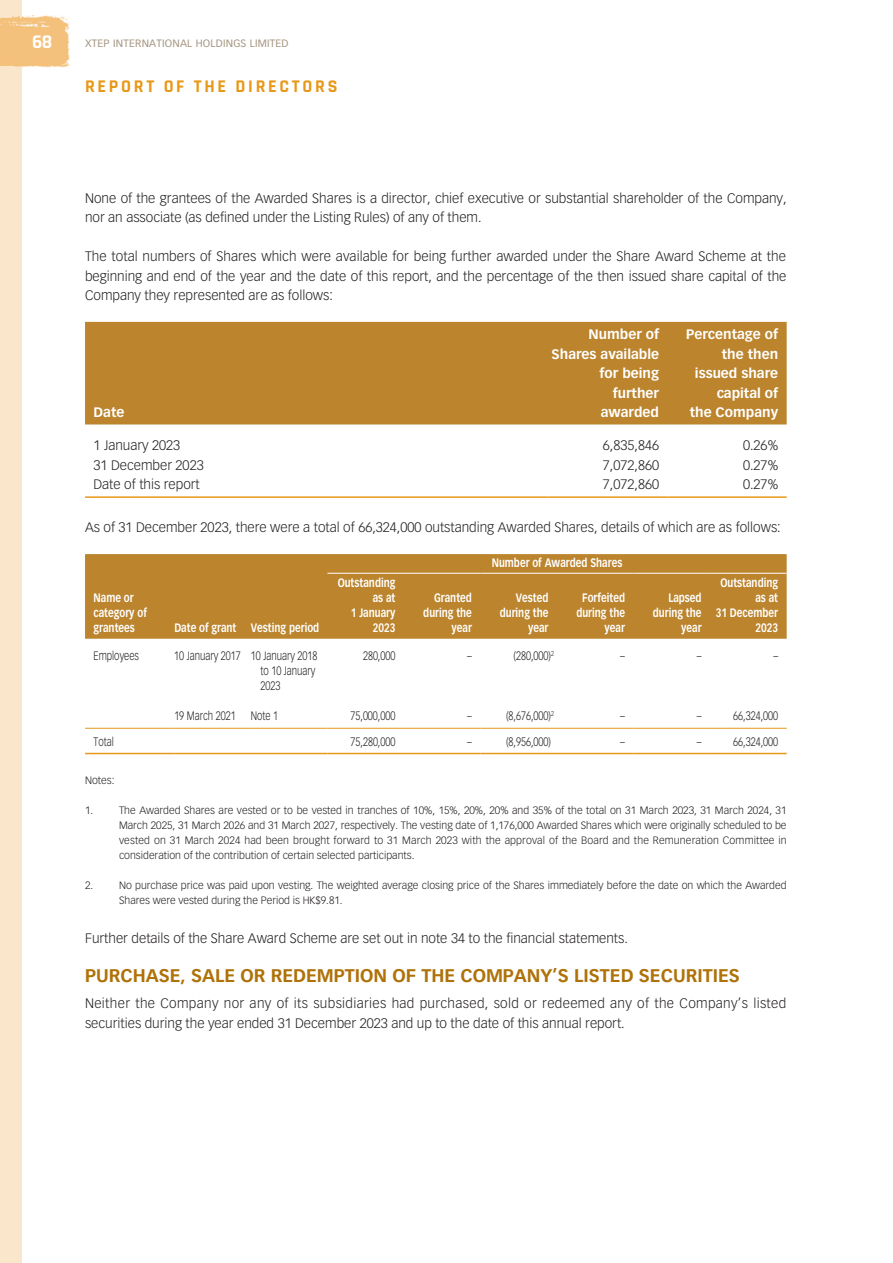
<style>
.page{position:relative;width:893px;height:1263px;background:#fff}
.page>*{position:absolute;margin:0;border:0;box-sizing:border-box;transform-origin:0 0}
.t1{font:700 19.5px "Rajdhani";color:#fff}
._01_H1{font:700 18px "Vectora LT Std";color:#ae7209}
.t2{font:700 18px "Rajdhani";letter-spacing:.15em;color:#e89818}
._00_txt{font:300 13.5px/19.5px "Vectora LT Std";color:#231f20}
._00_txt-2{font:300 13.5px/19.5px "Vectora LT Std";letter-spacing:.025em;color:#231f20}
._50_Table_txt{font:700 13.5px "Vectora LT Std";color:#fff}
._50_Table_txt-2{font:300 13.5px "Vectora LT Std";color:#231f20}
._50_Table_txt-3{font:700 12px/15px "Vectora LT Std";color:#fff;scale:.8 1}
._50_Table_txt-4{font:300 12px "Vectora LT Std";color:#231f20;scale:.8 1}
._06_Notes{font:300 10.5px/15px "Vectora LT Std";color:#231f20;text-align:justify}
.t3{font:10.5px "Vectora LT Std";letter-spacing:.02em;color:#a59681}
</style>
<div class="page">
<div style="left:0;top:0;width:22px;height:1263px;background:#fae6ca"></div>
<img style="left:0;top:15px;width:70px;height:52px">
<div style="left:85px;top:322px;width:702px;height:102px;background:#bb842d"></div>
<hr style="left:85px;top:496px;width:464px;height:2px;background:#e89818">
<hr style="left:549px;top:496px;width:119px;height:2px;background:#e89818">
<hr style="left:668px;top:496px;width:119px;height:2px;background:#e89818">
<div style="left:85px;top:554px;width:702px;height:85px;background:#bb842d"></div>
<hr style="left:327px;top:573px;width:77px;height:1px;background:#fff">
<hr style="left:404px;top:573px;width:76px;height:1px;background:#fff">
<hr style="left:480px;top:573px;width:77px;height:1px;background:#fff">
<hr style="left:557px;top:573px;width:77px;height:1px;background:#fff">
<hr style="left:634px;top:573px;width:76px;height:1px;background:#fff">
<hr style="left:710px;top:573px;width:77px;height:1px;background:#fff">
<hr style="left:85px;top:728px;width:89px;height:1px;background:#e89818">
<hr style="left:174px;top:728px;width:77px;height:1px;background:#e89818">
<hr style="left:251px;top:728px;width:76px;height:1px;background:#e89818">
<hr style="left:327px;top:728px;width:77px;height:1px;background:#e89818">
<hr style="left:404px;top:728px;width:76px;height:1px;background:#e89818">
<hr style="left:480px;top:728px;width:77px;height:1px;background:#e89818">
<hr style="left:557px;top:728px;width:77px;height:1px;background:#e89818">
<hr style="left:634px;top:728px;width:76px;height:1px;background:#e89818">
<hr style="left:710px;top:728px;width:77px;height:1px;background:#e89818">
<hr style="left:85px;top:753px;width:89px;height:1px;background:#e89818">
<hr style="left:174px;top:753px;width:77px;height:1px;background:#e89818">
<hr style="left:251px;top:753px;width:76px;height:1px;background:#e89818">
<hr style="left:327px;top:753px;width:77px;height:1px;background:#e89818">
<hr style="left:404px;top:753px;width:76px;height:1px;background:#e89818">
<hr style="left:480px;top:753px;width:77px;height:1px;background:#e89818">
<hr style="left:557px;top:753px;width:77px;height:1px;background:#e89818">
<hr style="left:634px;top:753px;width:76px;height:1px;background:#e89818">
<hr style="left:710px;top:753px;width:77px;height:1px;background:#e89818">
<h1 class="t1" style="left:32px;top:30px;width:22px">68</h1>
<p class="t3" style="left:85px;top:37px;width:205px">XTEP INTERNATIONAL HOLDINGS LIMITED</p>
<h2 class="t2" style="left:85px;top:76px;width:254px">REPORT OF THE DIRECTORS</h2>
<p class="_00_txt" style="left:85px;top:188px;width:703px">None of the grantees of the Awarded Shares is a director, chief executive or substantial shareholder of the Company, nor an associate (as defined under the Listing Rules) of any of them.</p>
<p class="_00_txt" style="left:85px;top:247px;width:703px;text-align:justify">The total numbers of Shares which were available for being further awarded under the Share Award Scheme at the beginning and end of the year and the date of this report, and the percentage of the then issued share capital of the Company they represented are as follows:</p>
<p class="_50_Table_txt" style="left:94px;top:404px;width:32px">Date</p>
<p class="_50_Table_txt" style="left:589px;top:326px;width:72px">Number of</p>
<p class="_50_Table_txt" style="left:552px;top:346px;width:109px">Shares available</p>
<p class="_50_Table_txt" style="left:600px;top:365px;width:61px">for being</p>
<p class="_50_Table_txt" style="left:613px;top:385px;width:48px">further</p>
<p class="_50_Table_txt" style="left:601px;top:404px;width:60px">awarded</p>
<p class="_50_Table_txt" style="left:686px;top:326px;width:93px">Percentage of</p>
<p class="_50_Table_txt" style="left:722px;top:346px;width:58px">the then</p>
<p class="_50_Table_txt" style="left:695px;top:365px;width:85px">issued share</p>
<p class="_50_Table_txt" style="left:717px;top:385px;width:63px">capital of</p>
<p class="_50_Table_txt" style="left:690px;top:404px;width:90px">the Company</p>
<p class="_50_Table_txt-2" style="left:94px;top:437px;width:88px">1 January 2023</p>
<p class="_50_Table_txt-2" style="left:603px;top:437px;width:58px">6,835,846</p>
<p class="_50_Table_txt-2" style="left:743px;top:437px;width:37px">0.26%</p>
<p class="_50_Table_txt-2" style="left:94px;top:457px;width:112px">31 December 2023</p>
<p class="_50_Table_txt-2" style="left:603px;top:457px;width:58px">7,072,860</p>
<p class="_50_Table_txt-2" style="left:743px;top:457px;width:37px">0.27%</p>
<p class="_50_Table_txt-2" style="left:94px;top:476px;width:108px">Date of this report</p>
<p class="_50_Table_txt-2" style="left:603px;top:476px;width:58px">7,072,860</p>
<p class="_50_Table_txt-2" style="left:743px;top:476px;width:37px">0.27%</p>
<p class="_00_txt" style="left:85px;top:518px;width:697px">As of 31 December 2023, there were a total of 66,324,000 outstanding Awarded Shares, details of which are as follows:</p>
<p class="_50_Table_txt-3" style="left:492px;top:555px;width:165px">Number of Awarded Shares</p>
<p class="_50_Table_txt-3" style="left:94px;top:590px;width:68px">Name or category of grantees</p>
<p class="_50_Table_txt-3" style="left:338px;top:575px;width:74px">Outstanding</p>
<p class="_50_Table_txt-3" style="left:373px;top:590px;width:30px">as at</p>
<p class="_50_Table_txt-3" style="left:351px;top:605px;width:57px">1 January</p>
<p class="_50_Table_txt-3" style="left:373px;top:620px;width:30px">2023</p>
<p class="_50_Table_txt-3" style="left:720px;top:575px;width:74px">Outstanding</p>
<p class="_50_Table_txt-3" style="left:755px;top:590px;width:30px">as at</p>
<p class="_50_Table_txt-3" style="left:716px;top:605px;width:79px">31 December</p>
<p class="_50_Table_txt-3" style="left:755px;top:620px;width:30px">2023</p>
<p class="_50_Table_txt-3" style="left:582px;top:590px;width:55px">Forfeited</p>
<p class="_50_Table_txt-3" style="left:576px;top:605px;width:62px">during the</p>
<p class="_50_Table_txt-3" style="left:605px;top:620px;width:27px">year</p>
<p class="_50_Table_txt-3" style="left:434px;top:590px;width:49px">Granted</p>
<p class="_50_Table_txt-3" style="left:423px;top:605px;width:62px">during the</p>
<p class="_50_Table_txt-3" style="left:452px;top:620px;width:27px">year</p>
<p class="_50_Table_txt-3" style="left:516px;top:590px;width:42px">Vested</p>
<p class="_50_Table_txt-3" style="left:500px;top:605px;width:62px">during the</p>
<p class="_50_Table_txt-3" style="left:528px;top:620px;width:27px">year</p>
<p class="_50_Table_txt-3" style="left:668px;top:590px;width:43px">Lapsed</p>
<p class="_50_Table_txt-3" style="left:653px;top:605px;width:62px">during the</p>
<p class="_50_Table_txt-3" style="left:681px;top:620px;width:27px">year</p>
<p class="_50_Table_txt-3" style="left:174px;top:620px;width:79px">Date of grant</p>
<p class="_50_Table_txt-3" style="left:251px;top:620px;width:87px">Vesting period</p>
<p class="_50_Table_txt-4" style="left:94px;top:649px;width:58px">Employees</p>
<p class="_50_Table_txt-4" style="left:174px;top:649px;width:85px">10 January 2017</p>
<p class="_50_Table_txt-4" style="left:251px;top:649px;width:85px">10 January 2018</p>
<p class="_50_Table_txt-4" style="left:260px;top:664px;width:70px">to 10 January</p>
<p class="_50_Table_txt-4" style="left:260px;top:679px;width:26px">2023</p>
<p class="_50_Table_txt-4" style="left:363px;top:649px;width:42px">280,000</p>
<p class="_50_Table_txt-4" style="left:467px;top:649px;width:8px">–</p>
<p class="_50_Table_txt-4" style="left:514px;top:649px;width:52px">(280,000)<sup>2</sup></p>
<p class="_50_Table_txt-4" style="left:620px;top:649px;width:8px">–</p>
<p class="_50_Table_txt-4" style="left:697px;top:649px;width:8px">–</p>
<p class="_50_Table_txt-4" style="left:773px;top:649px;width:8px">–</p>
<p class="_50_Table_txt-4" style="left:174px;top:709px;width:78px">19 March 2021</p>
<p class="_50_Table_txt-4" style="left:251px;top:709px;width:36px">Note 1</p>
<p class="_50_Table_txt-4" style="left:350px;top:709px;width:58px">75,000,000</p>
<p class="_50_Table_txt-4" style="left:467px;top:709px;width:8px">–</p>
<p class="_50_Table_txt-4" style="left:506px;top:709px;width:61px">(8,676,000)<sup>2</sup></p>
<p class="_50_Table_txt-4" style="left:620px;top:709px;width:8px">–</p>
<p class="_50_Table_txt-4" style="left:697px;top:709px;width:8px">–</p>
<p class="_50_Table_txt-4" style="left:733px;top:709px;width:58px">66,324,000</p>
<p class="_50_Table_txt-4" style="left:94px;top:735px;width:27px">Total</p>
<p class="_50_Table_txt-4" style="left:351px;top:735px;width:58px">75,280,000</p>
<p class="_50_Table_txt-4" style="left:467px;top:735px;width:8px">–</p>
<p class="_50_Table_txt-4" style="left:506px;top:735px;width:58px">(8,956,000)</p>
<p class="_50_Table_txt-4" style="left:620px;top:735px;width:8px">–</p>
<p class="_50_Table_txt-4" style="left:697px;top:735px;width:8px">–</p>
<p class="_50_Table_txt-4" style="left:733px;top:735px;width:58px">66,324,000</p>
<p class="_06_Notes" style="left:85px;top:773px;width:31px">Notes:</p>
<p class="_06_Notes" style="left:85px;top:803px;width:10px">1.</p>
<p class="_06_Notes" style="left:119px;top:803px;width:669px">The Awarded Shares are vested or to be vested in tranches of 10%, 15%, 20%, 20% and 35% of the total on 31 March 2023, 31 March 2024, 31<br>March 2025, 31 March 2026 and 31 March 2027, respectively. The vesting date of 1,176,000 Awarded Shares which were originally scheduled to be vested on 31 March 2024 had been brought forward to 31 March 2023 with the approval of the Board and the Remuneration Committee in consideration of the contribution of certain selected participants.</p>
<p class="_06_Notes" style="left:85px;top:878px;width:10px">2.</p>
<p class="_06_Notes" style="left:119px;top:878px;width:669px">No purchase price was paid upon vesting. The weighted average closing price of the Shares immediately before the date on which the Awarded<br>Shares were vested during the Period is HK$9.81.</p>
<p class="_00_txt" style="left:85px;top:929px;width:544px">Further details of the Share Award Scheme are set out in note 34 to the financial statements.</p>
<p class="_01_H1" style="left:85px;top:965px;width:656px">PURCHASE, SALE OR REDEMPTION OF THE COMPANY’S LISTED SECURITIES</p>
<p class="_00_txt-2" style="left:85px;top:994px;width:703px">Neither the Company nor any of its subsidiaries had purchased, sold or redeemed any of the Company’s listed securities during the year ended 31 December 2023 and up to the date of this annual report.</p>
</div>
